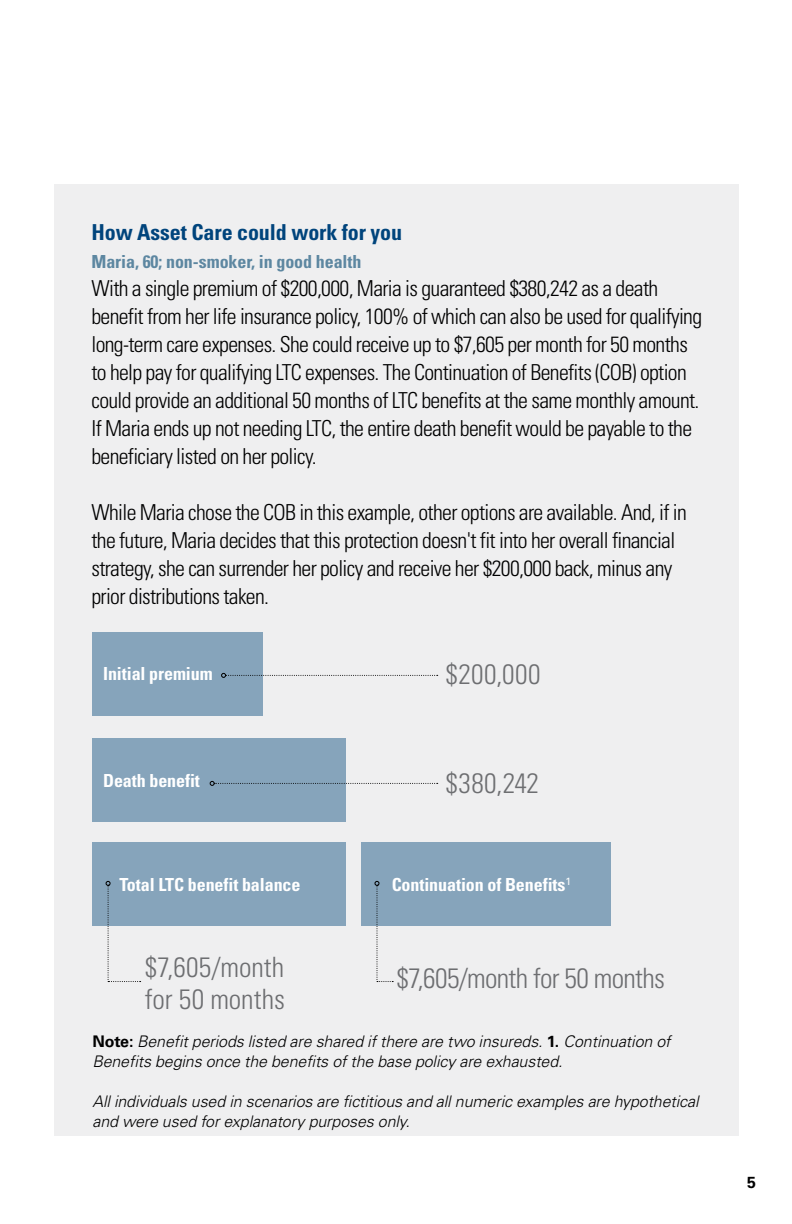
<style>
.page{position:relative;width:792px;height:1224px;background:#fff}
.page>*{position:absolute;margin:0;border:0;box-sizing:border-box;transform-origin:0 0}
.t1{font:300 condensed 28px/32px "Univers LT Std";letter-spacing:-.005em;color:#6d6e71}
.t2{font:300 condensed 28px "Univers LT Std";letter-spacing:-.025em;color:#6d6e71}
.t3{font:300 condensed 22px/28px "Univers LT Std";letter-spacing:-.03em;color:#000}
.t4{font:700 condensed 22px "Univers LT Std";letter-spacing:-.005em;color:#00447c}
.t5{font:700 condensed 18px "Univers LT Std";letter-spacing:-.005em;color:#fff}
.t6{font:700 condensed 18px "Univers LT Std";letter-spacing:-.005em;color:#5d87a1}
.t7{font:italic 300 16px/20px "Univers LT Std";letter-spacing:-.005em;color:#000}
.t8{font:700 16px "Univers LT Std";color:#000}
.s1{font-weight:700;font-style:normal}
</style>
<div class="page">
<div style="left:54px;top:184px;width:684px;height:952px;background:#efeff0"></div>
<div style="left:92px;top:632px;width:171px;height:84px;background:#86a4bb"></div>
<div style="left:92px;top:738px;width:254px;height:84px;background:#86a4bb"></div>
<div style="left:92px;top:842px;width:254px;height:84px;background:#86a4bb"></div>
<div style="left:361px;top:842px;width:250px;height:84px;background:#86a4bb"></div>
<svg style="left:106px;top:881px;width:35px;height:101px"></svg>
<svg style="left:210px;top:781px;width:228px;height:5px"></svg>
<svg style="left:221px;top:673px;width:217px;height:5px"></svg>
<svg style="left:374px;top:881px;width:19px;height:101px"></svg>
<p class="t4" style="left:91px;top:219px;width:312px">How Asset Care could work for you</p>
<p class="t6" style="left:91px;top:251px;width:272px">Maria, 60; non-smoker, in good health</p>
<p class="t3" style="left:91px;top:275px;width:612px">With a single premium of $200,000, Maria is guaranteed $380,242 as a death benefit from her life insurance policy, 100% of which can also be used for qualifying long-term care expenses. She could receive up to $7,605 per month for 50 months to help pay for qualifying LTC expenses. The Continuation of Benefits (COB) option could provide an additional 50 months of LTC benefits at the same monthly amount.<br>If Maria ends up not needing LTC, the entire death benefit would be payable to the beneficiary listed on her policy.</p>
<p class="t3" style="left:91px;top:499px;width:597px">While Maria chose the COB in this example, other options are available. And, if in the future, Maria decides that this protection doesn't fit into her overall financial strategy, she can surrender her policy and receive her $200,000 back, minus any prior distributions taken.</p>
<p class="t5" style="left:103px;top:663px;width:111px">Initial premium</p>
<p class="t1" style="left:445px;top:658px;width:97px">$200,000</p>
<p class="t5" style="left:103px;top:770px;width:98px">Death benefit</p>
<p class="t1" style="left:445px;top:767px;width:95px">$380,242</p>
<p class="t5" style="left:119px;top:873px;width:183px">Total LTC benefit balance</p>
<p class="t1" style="left:145px;top:951px;width:142px">$7,605/month for 50 months</p>
<p class="t5" style="left:392px;top:873px;width:181px">Continuation of Benefits<sup>1</sup></p>
<p class="t2" style="left:396px;top:961px;width:270px">$7,605/month for 50 months</p>
<p class="t7" style="left:92px;top:1031px;width:580px"><span class="s1">Note:</span> Benefit periods listed are shared if there are two insureds. <span class="s1">1.</span> Continuation of<br>Benefits begins once the benefits of the base policy are exhausted.</p>
<p class="t7" style="left:92px;top:1091px;width:608px">All individuals used in scenarios are fictitious and all numeric examples are hypothetical and were used for explanatory purposes only.</p>
<p class="t8" style="left:747px;top:1173px;width:10px">5</p>
</div>
